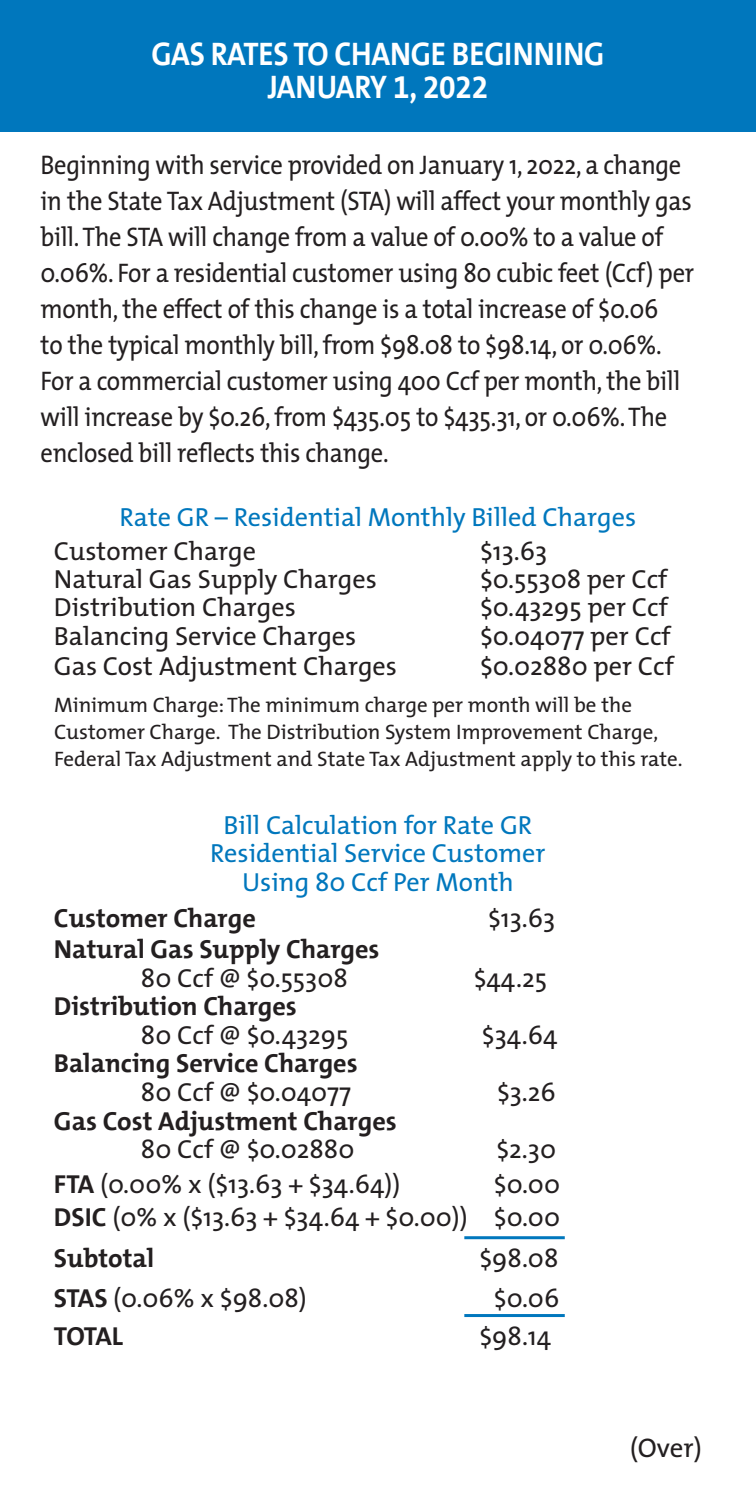
<style>
.page{position:relative;width:756px;height:1512px;background:#fff}
.page>*{position:absolute;margin:0;border:0;box-sizing:border-box;transform-origin:0 0}
.t1{font:700 33px/33px "The Mix B";letter-spacing:-.01em;color:#fff;text-align:center;scale:.91 1}
.t2{font:27px/36px "The Mix";letter-spacing:-.01em;color:#231f20;scale:.91 1}
.t3{font:27px "The Mix";letter-spacing:-.01em;color:#231f20}
.t4{font:26.4px/33px "The Mix";color:#231f20;text-align:right}
.t5{font:700 26.4px "The Mix B";color:#231f20}
.t6{font:26.4px/28.5px "The Mix";color:#0077bd;text-align:center}
.t7{font:21px/27px "The Mix";color:#231f20}
.s1{font-family:"The Mix B";font-weight:700}
</style>
<div class="page">
<hr style="left:464px;top:1236px;width:101px;height:3px;background:#0077bd">
<hr style="left:464px;top:1314px;width:101px;height:3px;background:#0077bd">
<div style="left:0;top:0;width:756px;height:132px;background:#0077bd"></div>
<p class="t1" style="left:151px;top:38px;width:499px">GAS RATES TO CHANGE BEGINNING<br>JANUARY 1, 2022</p>
<p class="t2" style="left:40px;top:146px;width:720px">Beginning with service provided on January 1, 2022, a change in the State Tax Adjustment (STA) will affect your monthly gas bill. The STA will change from a value of 0.00% to a value of 0.06%. For a residential customer using 80 cubic feet (Ccf) per month, the effect of this change is a total increase of $0.06<br>to the typical monthly bill, from $98.08 to $98.14, or 0.06%.<br>For a commercial customer using 400 Ccf per month, the bill will increase by $0.26, from $435.05 to $435.31, or 0.06%. The enclosed bill reflects this change.</p>
<p class="t6" style="left:120px;top:502px;width:518px">Rate GR – Residential Monthly Billed Charges</p>
<p class="t4" style="left:54px;top:534px;width:204px">Customer Charge</p>
<p class="t4" style="left:480px;top:534px;width:69px">$13.63</p>
<p class="t4" style="left:54px;top:562px;width:324px">Natural Gas Supply Charges</p>
<p class="t4" style="left:480px;top:562px;width:189px">$0.55308 per Ccf</p>
<p class="t4" style="left:54px;top:590px;width:243px">Distribution Charges</p>
<p class="t4" style="left:480px;top:590px;width:189px">$0.43295 per Ccf</p>
<p class="t4" style="left:54px;top:618px;width:304px">Balancing Service Charges</p>
<p class="t4" style="left:480px;top:618px;width:192px">$0.04077 per Ccf</p>
<p class="t4" style="left:54px;top:649px;width:345px">Gas Cost Adjustment Charges</p>
<p class="t4" style="left:480px;top:649px;width:196px">$0.02880 per Ccf</p>
<p class="t7" style="left:54px;top:690px;width:630px">Minimum Charge: The minimum charge per month will be the<br>Customer Charge. The Distribution System Improvement Charge,<br>Federal Tax Adjustment and State Tax Adjustment apply to this rate.</p>
<p class="t6" style="left:210px;top:810px;width:337px">Bill Calculation for Rate GR<br>Residential Service Customer<br>Using 80 Ccf Per Month</p>
<p class="t5" style="left:54px;top:901px;width:203px">Customer Charge</p>
<p class="t4" style="left:488px;top:901px;width:69px">$13.63</p>
<p class="t5" style="left:54px;top:932px;width:327px">Natural Gas Supply Charges</p>
<p class="t4" style="left:141px;top:960px;width:208px">80 Ccf @ $0.55308</p>
<p class="t4" style="left:474px;top:960px;width:75px">$44.25</p>
<p class="t5" style="left:54px;top:989px;width:244px">Distribution Charges</p>
<p class="t4" style="left:141px;top:1018px;width:209px">80 Ccf @ $0.43295</p>
<p class="t4" style="left:482px;top:1018px;width:77px">$34.64</p>
<p class="t5" style="left:54px;top:1047px;width:305px">Balancing Service Charges</p>
<p class="t4" style="left:141px;top:1075px;width:212px">80 Ccf @ $0.04077</p>
<p class="t4" style="left:497px;top:1075px;width:60px">$3.26</p>
<p class="t5" style="left:54px;top:1104px;width:344px">Gas Cost Adjustment Charges</p>
<p class="t4" style="left:141px;top:1132px;width:215px">80 Ccf @ $0.02880</p>
<p class="t4" style="left:496px;top:1132px;width:61px">$2.30</p>
<p class="t4" style="left:54px;top:1166px;width:348px"><span class="s1">FTA</span> (0.00% x ($13.63 + $34.64))</p>
<p class="t4" style="left:54px;top:1166px;width:508px">$0.00<br><span class="s1">DSIC</span> (0% x ($13.63 + $34.64 + $0.00)) $0.00</p>
<p class="t5" style="left:54px;top:1242px;width:102px">Subtotal</p>
<p class="t4" style="left:479px;top:1241px;width:81px">$98.08</p>
<p class="t4" style="left:54px;top:1281px;width:254px"><span class="s1">STAS</span> (0.06% x $98.08)</p>
<p class="t4" style="left:494px;top:1281px;width:67px">$0.06</p>
<p class="t5" style="left:54px;top:1319px;width:71px">TOTAL</p>
<p class="t4" style="left:479px;top:1319px;width:73px">$98.14</p>
<p class="t3" style="left:630px;top:1425px;width:74px">(Over)</p>
</div>
